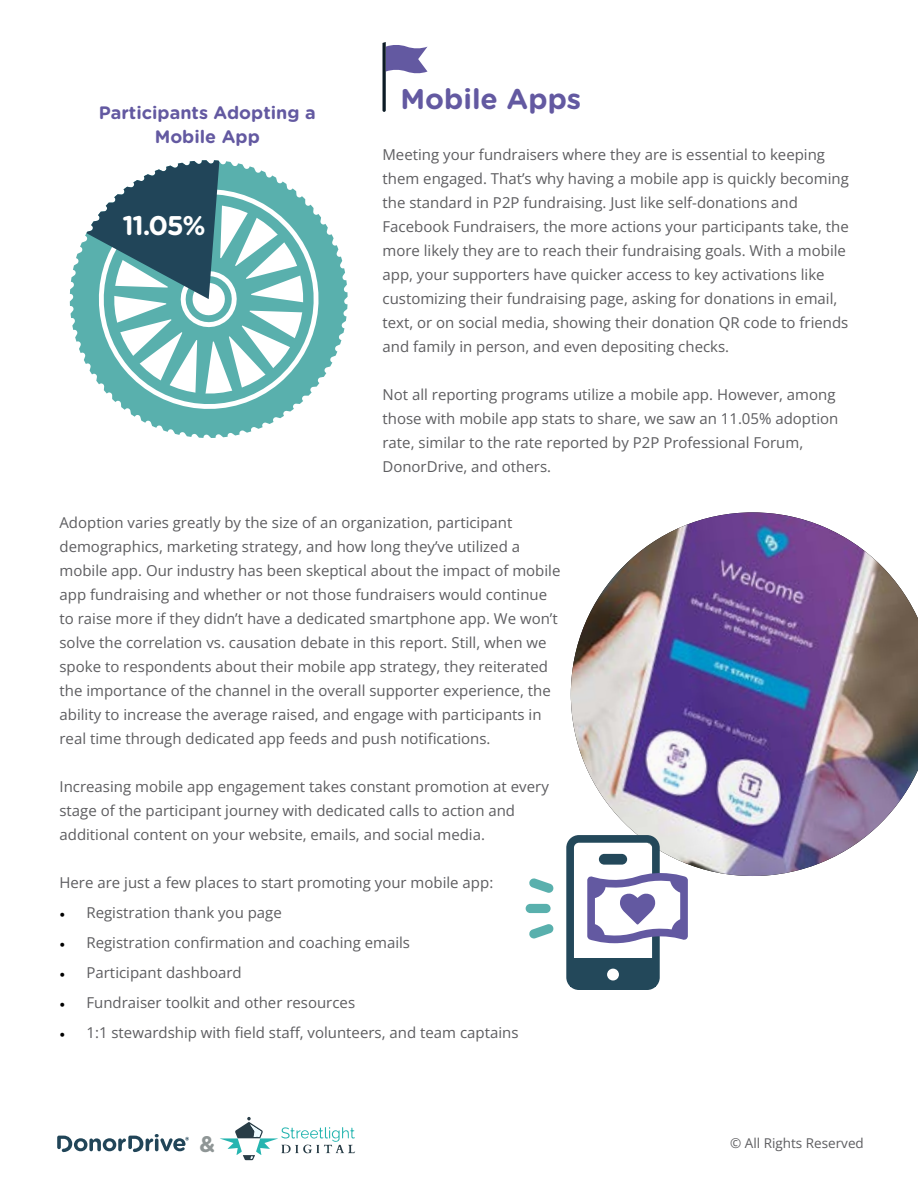
<style>
.page{position:relative;width:918px;height:1188px;background:#fff}
.page>*{position:absolute;margin:0;border:0;box-sizing:border-box;transform-origin:0 0}
.t1{font:700 28.5px "Gotham Rounded";color:#6359a1}
.t2{font:700 27px "Gotham Rounded";color:#fff}
.t3{font:700 22.5px "Gotham Rounded";color:#8f9696}
.t4{font:700 18px/24px "Gotham Rounded";color:#6359a1;text-align:center}
.t5{font:15px/24px "Open Sans";color:#5d5d60}
.t6{font:13.5px "Open Sans";color:#5d5d60}
.s1{font-family:"Minion Pro";color:#000}
</style>
<div class="page">
<svg style="left:57px;top:1134px;width:132px;height:18px"></svg>
<svg style="left:220px;top:1117px;width:135px;height:43px"></svg>
<svg style="left:140px;top:225px;width:208px;height:213px"></svg>
<svg style="left:112px;top:204px;width:214px;height:213px;fill:#59b0ad"></svg>
<svg style="left:70px;top:160px;width:239px;height:239px"></svg>
<svg style="left:382px;top:42px;width:45px;height:70px"></svg>
<img style="left:571px;top:512px;width:347px;height:364px">
<div style="left:526px;top:904px;width:25px;height:9px;background:#59b0ad;border-radius:5px"></div>
<svg style="left:529px;top:878px;width:25px;height:15px"></svg>
<svg style="left:529px;top:924px;width:25px;height:14px"></svg>
<svg style="left:566px;top:835px;width:122px;height:155px"></svg>
<p class="t4" style="left:99px;top:100px;width:218px">Participants Adopting a<br>Mobile App</p>
<h2 class="t2" style="left:123px;top:205px;width:85px">11.05%</h2>
<h1 class="t1" style="left:400px;top:78px;width:182px">Mobile Apps</h1>
<p class="t5" style="left:382px;top:143px;width:468px">Meeting your fundraisers where they are is essential to keeping them engaged. That’s why having a mobile app is quickly becoming the standard in P2P fundraising. Just like self-donations and Facebook Fundraisers, the more actions your participants take, the more likely they are to reach their fundraising goals. With a mobile app, your supporters have quicker access to key activations like customizing their fundraising page, asking for donations in email, text, or on social media, showing their donation QR code to friends and family in person, and even depositing checks.</p>
<p class="t5" style="left:382px;top:383px;width:458px">Not all reporting programs utilize a mobile app. However, among those with mobile app stats to share, we saw an 11.05% adoption rate, similar to the rate reported by P2P Professional Forum, DonorDrive, and others.</p>
<p class="t5" style="left:59px;top:511px;width:502px">Adoption varies greatly by the size of an organization, participant demographics, marketing strategy, and how long they’ve utilized a mobile app. Our industry has been skeptical about the impact of mobile app fundraising and whether or not those fundraisers would continue to raise more if they didn’t have a dedicated smartphone app. We won’t solve the correlation vs. causation debate in this report. Still, when we spoke to respondents about their mobile app strategy, they reiterated the importance of the channel in the overall supporter experience, the ability to increase the average raised, and engage with participants in real time through dedicated app feeds and push notifications.</p>
<p class="t5" style="left:59px;top:775px;width:491px">Increasing mobile app engagement takes constant promotion at every stage of the participant journey with dedicated calls to action and additional content on your website, emails, and social media.</p>
<p class="t5" style="left:59px;top:871px;width:435px">Here are just a few places to start promoting your mobile app:</p>
<p class="t5" style="left:59px;top:901px;width:224px"><span class="s1">•</span> Registration thank you page</p>
<p class="t5" style="left:59px;top:931px;width:352px"><span class="s1">•</span> Registration confirmation and coaching emails</p>
<p class="t5" style="left:59px;top:961px;width:184px"><span class="s1">•</span> Participant dashboard</p>
<p class="t5" style="left:59px;top:991px;width:297px"><span class="s1">•</span> Fundraiser toolkit and other resources</p>
<p class="t5" style="left:59px;top:1021px;width:461px"><span class="s1">•</span> 1:1 stewardship with field staff, volunteers, and team captains</p>
<h3 class="t3" style="left:199px;top:1128px;width:17px">&amp;</h3>
<p class="t6" style="left:730px;top:1134px;width:135px">© All Rights Reserved</p>
</div>
